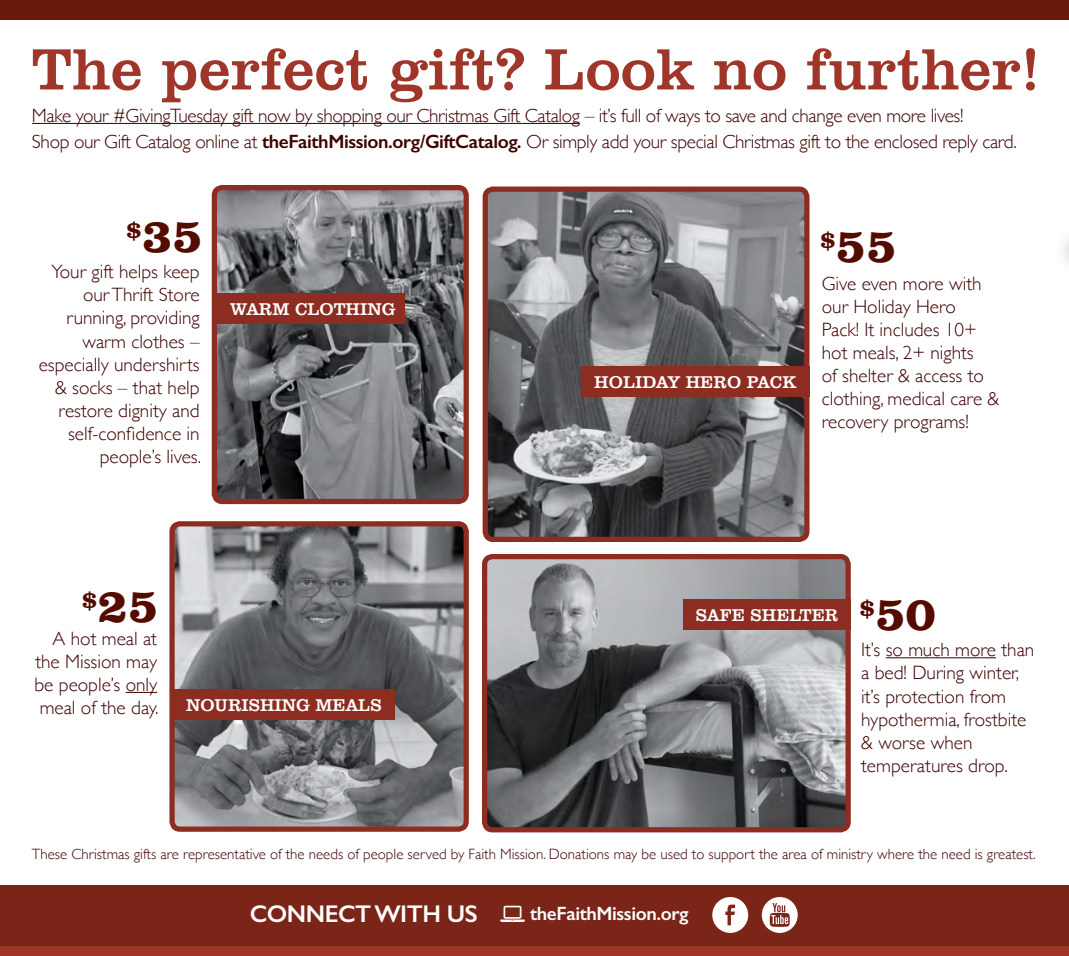
<style>
.page{position:relative;width:1069px;height:956px;background:#fff}
.page>*{position:absolute;margin:0;border:0;box-sizing:border-box;transform-origin:0 0}
.t1{font:59.85px "Clarendon BT";color:#9f3629}
.t2{font:700 47.95px "Clarendon BT";color:#540c00}
.t3{font:600 24.15px "Gill Sans";letter-spacing:-.02em;color:#fff}
.t4{font:300 19.25px/23.1px "Gill Sans";color:#3e0000}
.t5{font:300 19.25px/26.2px "Gill Sans";letter-spacing:-.02em;color:#3e0000}
.t6{font:600 19.25px "Gill Sans";letter-spacing:-.02em;color:#fff}
.t7{font:17.5px "Clarendon BT";color:#fff}
.t8{font:300 14.88px "Gill Sans";color:#3e0000}
.s1{font-weight:600}
</style>
<div class="page">
<div style="left:0;top:945px;width:1069px;height:10px;background:#9f3629"></div>
<div style="left:0;top:885px;width:1069px;height:60px;background:#7b2418"></div>
<div style="left:0;top:0;width:1069px;height:19px;background:#681a0c"></div>
<hr style="left:126px;top:691px;width:31px;height:1px;background:#3e0000">
<hr style="left:32px;top:123px;width:548px;height:1px;background:#3e0000">
<hr style="left:886px;top:657px;width:110px;height:1px;background:#3e0000">
<img style="left:218px;top:191px;width:245px;height:307px">
<div style="left:212px;top:185px;width:257px;height:319px;border:5px solid #8d2d21;border-radius:8px"></div>
<div style="left:216px;top:293px;width:188px;height:30px;background:#8d2d21"></div>
<img style="left:175px;top:527px;width:288px;height:298px">
<div style="left:169px;top:521px;width:300px;height:310px;border:5px solid #8d2d21;border-radius:8px"></div>
<div style="left:170px;top:689px;width:224px;height:30px;background:#8d2d21"></div>
<img style="left:489px;top:192px;width:314px;height:344px">
<div style="left:483px;top:186px;width:326px;height:356px;border:5px solid #8d2d21;border-radius:8px"></div>
<div style="left:581px;top:366px;width:228px;height:30px;background:#8d2d21"></div>
<img style="left:488px;top:560px;width:357px;height:266px">
<div style="left:482px;top:554px;width:369px;height:278px;border:5px solid #8d2d21;border-radius:8px"></div>
<div style="left:683px;top:599px;width:168px;height:30px;background:#8d2d21"></div>
<svg style="left:712px;top:897px;width:36px;height:35px"></svg>
<svg style="left:762px;top:897px;width:36px;height:35px"></svg>
<h1 class="t1" style="left:32px;top:32px;width:1010px">The perfect gift? Look no further!</h1>
<p class="t5" style="left:32px;top:102px;width:986px">Make your #GivingTuesday gift now by shopping our Christmas Gift Catalog – it’s full of ways to save and change even more lives!<br>Shop our Gift Catalog online at <span class="s1">theFaithMission.org/GiftCatalog.</span> Or simply add your special Christmas gift to the enclosed reply card.</p>
<h2 class="t2" style="left:126px;top:206px;width:78px"><sup>$</sup>35</h2>
<h2 class="t2" style="left:820px;top:216px;width:78px"><sup>$</sup>55</h2>
<p class="t4" style="left:39px;top:259px;width:164px;text-align:right">Your gift helps keep our Thrift Store running, providing warm clothes – especially undershirts &amp; socks – that help restore dignity and self-confidence in people’s lives.</p>
<p class="t4" style="left:822px;top:271px;width:179px">Give even more with our Holiday Hero<br>Pack! It includes 10+ hot meals, 2+ nights<br>of shelter &amp; access to clothing, medical care &amp; recovery programs!</p>
<p class="t7" style="left:230px;top:298px;width:167px">WARM CLOTHING</p>
<p class="t7" style="left:594px;top:370px;width:203px">HOLIDAY HERO PACK</p>
<h2 class="t2" style="left:82px;top:576px;width:78px"><sup>$</sup>25</h2>
<p class="t4" style="left:34px;top:626px;width:126px;text-align:justify;text-indent:18px">A hot meal at the Mission may be people’s only meal of the day.</p>
<p class="t7" style="left:186px;top:693px;width:197px">NOURISHING MEALS</p>
<p class="t7" style="left:696px;top:604px;width:144px">SAFE SHELTER</p>
<h2 class="t2" style="left:859px;top:583px;width:78px"><sup>$</sup>50</h2>
<p class="t4" style="left:861px;top:637px;width:175px">It’s so much more than a bed! During winter, it’s protection from hypothermia, frostbite &amp; worse when temperatures drop.</p>
<p class="t8" style="left:32px;top:842px;width:1005px">These Christmas gifts are representative of the needs of people served by Faith Mission. Donations may be used to support the area of ministry where the need is greatest.</p>
<p class="t3" style="left:250px;top:899px;width:229px">CONNECT WITH US</p>
<p class="t6" style="left:530px;top:902px;width:160px">theFaithMission.org</p>
</div>
